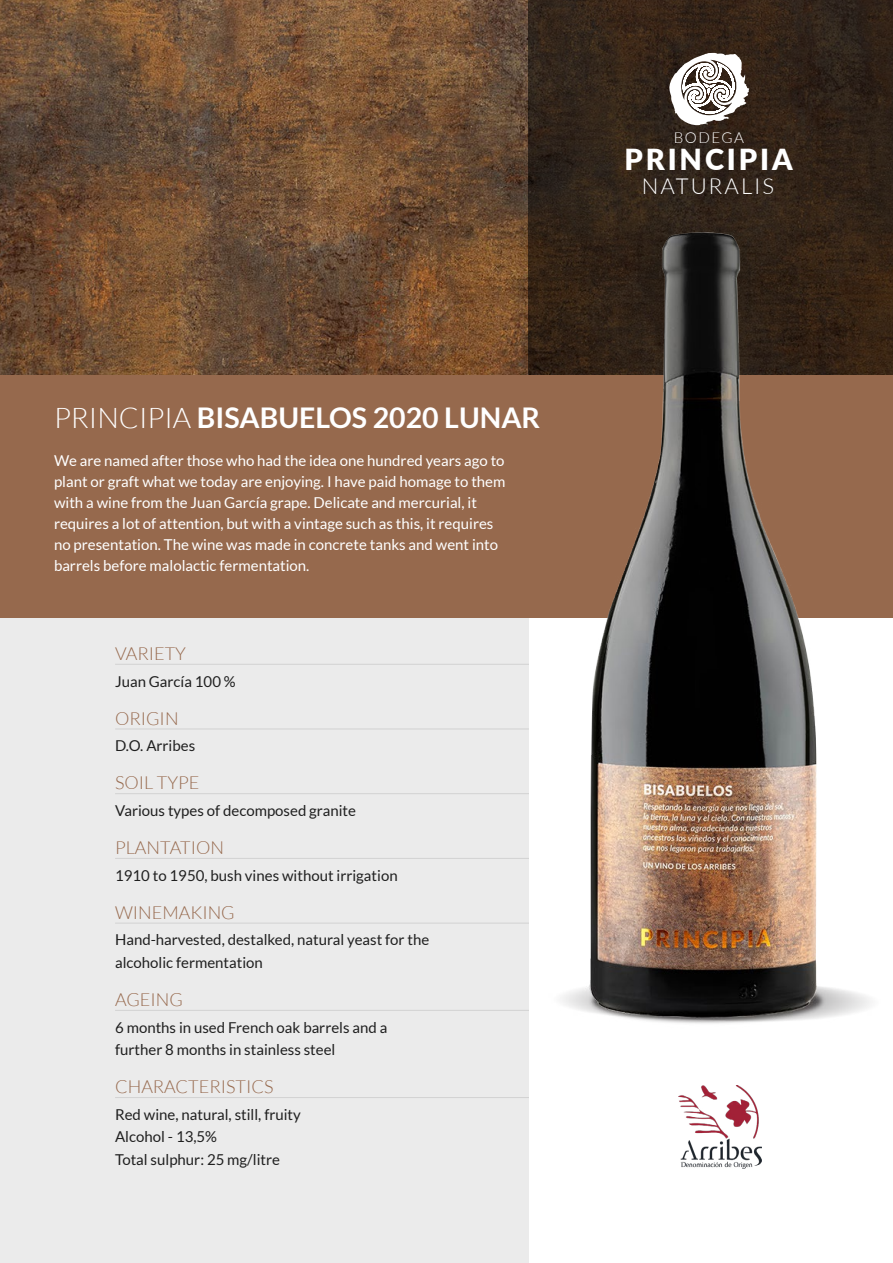
<style>
.page{position:relative;width:893px;height:1263px;background:#fff}
.page>*{position:absolute;margin:0;border:0;box-sizing:border-box;transform-origin:0 0}
.t1{font:900 28.95px "Lato";letter-spacing:.1em;color:#fff}
.Título{font:700 28.5px "Lato";color:#fff}
.t2{font:300 22.05px "Lato";letter-spacing:.1em;color:#fff}
.Subtítulo{font:300 18px "Lato";color:#96694d}
.t3{font:300 15.15px "Lato";letter-spacing:.1em;color:#fff}
.Texto_general{font:15px/21px "Lato";color:#fff}
.Texto_ficha{font:15px/22.5px "Lato";color:#1f1f1f}
.s1{font-weight:300}
</style>
<div class="page">
<div style="left:0;top:614px;width:529px;height:649px;background:#ebebeb"></div>
<div style="left:0;top:375px;width:893px;height:242px;background:#96694d"></div>
<img style="left:0;top:1px;width:529px;height:374px">
<hr style="left:115px;top:664px;width:414px;height:1px;background:#d2d2d2">
<hr style="left:115px;top:729px;width:414px;height:1px;background:#d2d2d2">
<hr style="left:115px;top:793px;width:414px;height:1px;background:#d2d2d2">
<hr style="left:115px;top:858px;width:414px;height:1px;background:#d2d2d2">
<hr style="left:115px;top:923px;width:414px;height:1px;background:#d2d2d2">
<hr style="left:115px;top:1010px;width:414px;height:1px;background:#d2d2d2">
<hr style="left:115px;top:1097px;width:414px;height:1px;background:#d2d2d2">
<img style="left:678px;top:1085px;width:84px;height:83px">
<svg style="left:529px;top:1px;width:364px;height:165px;background:#312319"></svg>
<svg style="left:668px;top:52px;width:81px;height:73px"></svg>
<img style="left:525px;top:166px;width:368px;height:858px">
<p class="Título" style="left:54px;top:401px;width:488px"><span class="s1">PRINCIPIA</span> BISABUELOS 2020 LUNAR</p>
<p class="Texto_general" style="left:54px;top:450px;width:453px">We are named after those who had the idea one hundred years ago to plant or graft what we today are enjoying. I have paid homage to them with a wine from the Juan García grape. Delicate and mercurial, it requires a lot of attention, but with a vintage such as this, it requires no presentation. The wine was made in concrete tanks and went into barrels before malolactic fermentation.</p>
<p class="Subtítulo" style="left:115px;top:644px;width:73px">VARIETY</p>
<p class="Texto_ficha" style="left:115px;top:670px;width:122px">Juan García 100 %</p>
<p class="Subtítulo" style="left:115px;top:708px;width:65px">ORIGIN</p>
<p class="Texto_ficha" style="left:115px;top:734px;width:82px">D.O. Arribes</p>
<p class="Subtítulo" style="left:115px;top:773px;width:86px">SOIL TYPE</p>
<p class="Texto_ficha" style="left:115px;top:799px;width:242px">Various types of decomposed granite</p>
<p class="Subtítulo" style="left:115px;top:838px;width:110px">PLANTATION</p>
<p class="Texto_ficha" style="left:115px;top:864px;width:284px">1910 to 1950, bush vines without irrigation</p>
<p class="Subtítulo" style="left:115px;top:902px;width:121px">WINEMAKING</p>
<p class="Texto_ficha" style="left:115px;top:929px;width:316px">Hand-harvested, destalked, natural yeast for the alcoholic fermentation</p>
<p class="Subtítulo" style="left:115px;top:990px;width:69px">AGEING</p>
<p class="Texto_ficha" style="left:115px;top:1016px;width:274px">6 months in used French oak barrels and a further 8 months in stainless steel</p>
<p class="Subtítulo" style="left:115px;top:1077px;width:160px">CHARACTERISTICS</p>
<p class="Texto_ficha" style="left:115px;top:1103px;width:187px">Red wine, natural, still, fruity<br>Alcohol - 13,5%<br>Total sulphur: 25 mg/litre</p>
<p class="t3" style="left:674px;top:127px;width:72px">BODEGA</p>
<p class="t1" style="left:624px;top:137px;width:170px">PRINCIPIA</p>
<p class="t2" style="left:642px;top:171px;width:134px">NATURALIS</p>
</div>
